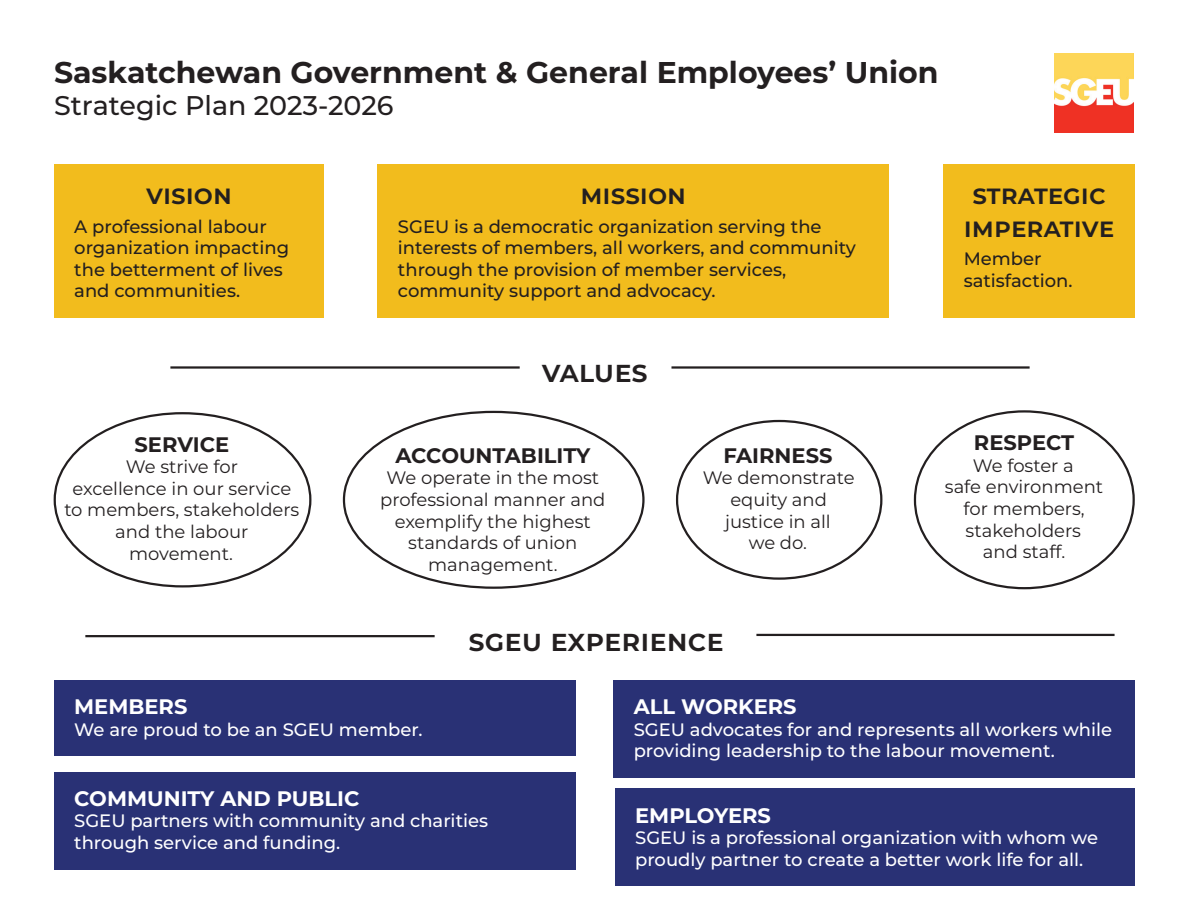
<style>
.page{position:relative;width:1188px;height:918px;background:#fff}
.page>*{position:absolute;margin:0;border:0;box-sizing:border-box;transform-origin:0 0}
.t1{font:700 30px "Montserrat";color:#231f20}
.t2{font:600 30px "Montserrat";color:#231f20}
.t3{font:600 27px/32.4px "Montserrat";color:#231f20;text-align:center}
.t4{font:500 27px "Montserrat";color:#231f20}
.t5{font:700 21px "Montserrat";color:#fff}
.t6{font:700 21px "Montserrat";color:#231f20}
.t7{font:500 18px/21.6px "Montserrat";color:#fff}
.t8{font:18px/21.6px "Montserrat";color:#231f20;text-align:center}
.t9{font:500 18px/21.6px "Montserrat";color:#231f20}
</style>
<div class="page">
<div style="left:943px;top:165px;width:192px;height:153px;background:#f2bc1d"></div>
<div style="left:378px;top:165px;width:511px;height:153px;background:#f2bc1d"></div>
<div style="left:54px;top:165px;width:270px;height:153px;background:#f2bc1d"></div>
<img style="left:1055px;top:54px;width:79px;height:78px">
<hr style="left:756px;top:634px;width:359px;height:2px;background:#231f20">
<hr style="left:85px;top:635px;width:350px;height:2px;background:#231f20">
<div style="left:54px;top:680px;width:521px;height:76px;background:#293175"></div>
<div style="left:54px;top:772px;width:521px;height:97px;background:#293175"></div>
<div style="left:613px;top:680px;width:522px;height:98px;background:#293175"></div>
<div style="left:615px;top:789px;width:519px;height:97px;background:#293175"></div>
<hr style="left:671px;top:366px;width:359px;height:3px;background:#231f20">
<hr style="left:170px;top:366px;width:350px;height:3px;background:#231f20">
<h1 class="t1" style="left:54px;top:51px;width:886px">Saskatchewan Government &amp; General Employees’ Union</h1>
<h2 class="t4" style="left:54px;top:87px;width:341px">Strategic Plan 2023-2026</h2>
<h2 class="t3" style="left:146px;top:177px;width:87px">vision</h2>
<p class="t9" style="left:74px;top:215px;width:216px">A professional labour organization impacting the betterment of lives and communities.</p>
<p class="t6" style="left:135px;top:429px;width:96px">SERVICE</p>
<p class="t8" style="left:64px;top:455px;width:237px">We strive for<br>excellence in our service to members, stakeholders and the labour movement.</p>
<h2 class="t3" style="left:580px;top:177px;width:107px">mission</h2>
<p class="t9" style="left:398px;top:215px;width:460px">SGEU is a democratic organization serving the interests of members, all workers, and community through the provision of member services, community support and advocacy.</p>
<h1 class="t2" style="left:542px;top:350px;width:107px">values</h1>
<p class="t6" style="left:395px;top:440px;width:197px">ACCOUNTABILITY</p>
<p class="t8" style="left:380px;top:467px;width:227px">We operate in the most professional manner and exemplify the highest standards of union management.</p>
<p class="t6" style="left:723px;top:440px;width:111px">FAIRNESS</p>
<p class="t8" style="left:703px;top:466px;width:153px">We demonstrate equity and justice in all<br>we do.</p>
<h1 class="t2" style="left:469px;top:619px;width:256px">sgeu experience</h1>
<h2 class="t3" style="left:964px;top:177px;width:152px">strategic imperative</h2>
<p class="t9" style="left:964px;top:247px;width:110px">Member satisfaction.</p>
<p class="t6" style="left:974px;top:428px;width:102px">RESPECT</p>
<p class="t8" style="left:945px;top:454px;width:160px">We foster a<br>safe environment for members, stakeholders<br>and staff.</p>
<p class="t5" style="left:74px;top:692px;width:115px">MEMBERS</p>
<p class="t7" style="left:74px;top:718px;width:350px">We are proud to be an SGEU member.</p>
<p class="t5" style="left:74px;top:783px;width:287px">COMMUNITY AND PUBLIC</p>
<p class="t7" style="left:74px;top:809px;width:415px">SGEU partners with community and charities through service and funding.</p>
<p class="t5" style="left:634px;top:692px;width:164px">ALL WORKERS</p>
<p class="t7" style="left:634px;top:718px;width:480px">SGEU advocates for and represents all workers while providing leadership to the labour movement.</p>
<p class="t5" style="left:635px;top:800px;width:137px">EMPLOYERS</p>
<p class="t7" style="left:635px;top:826px;width:464px">SGEU is a professional organization with whom we proudly partner to create a better work life for all.</p>
</div>
